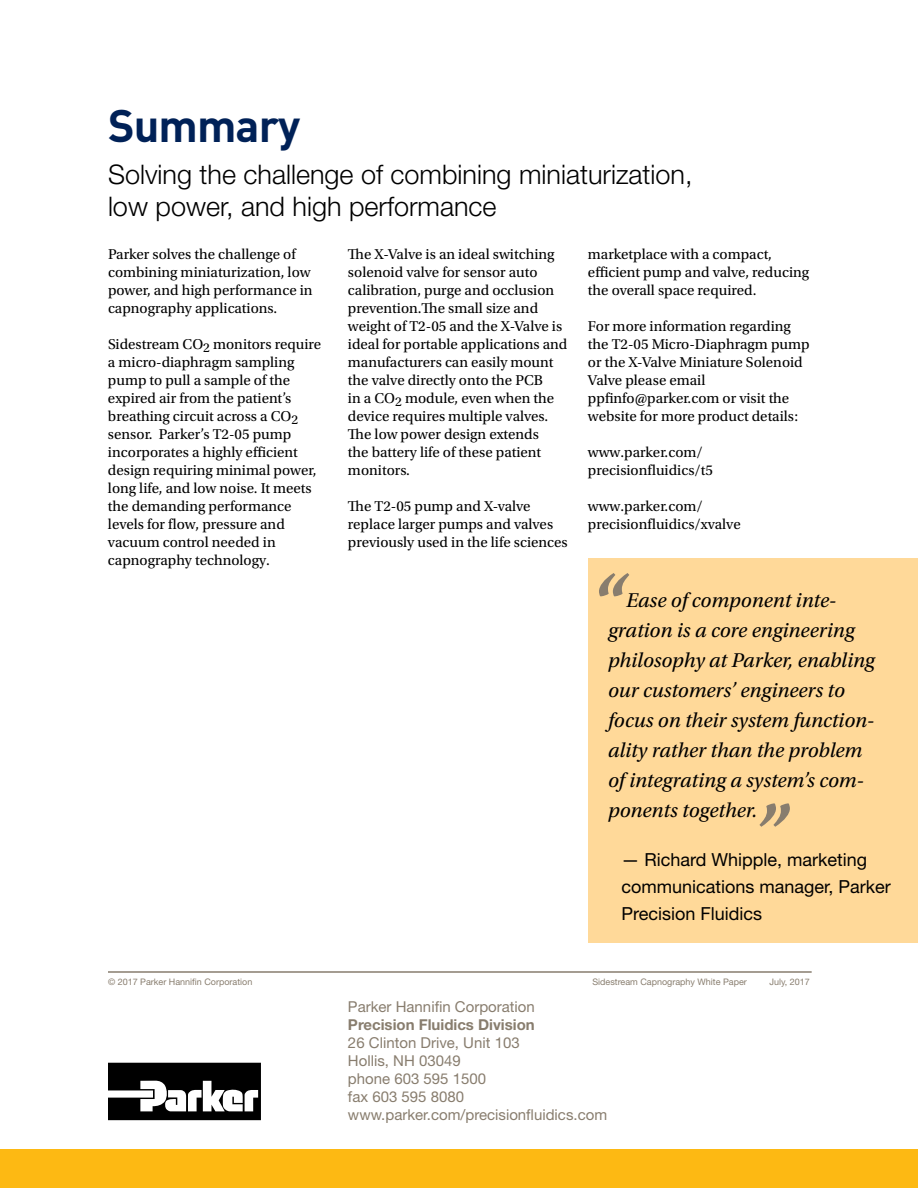
<style>
.page{position:relative;width:918px;height:1188px;background:#fff}
.page>*{position:absolute;margin:0;border:0;box-sizing:border-box;transform-origin:0 0}
.t1{font:italic 700 72px "Utopia Std";color:#887d6e}
.t2{font:700 45px "DINOT";letter-spacing:-.02em;color:#002157}
.t3{font:300 27px/32.4px "Helvetica Neue LT Std";color:#000}
.t4{font:italic 21px/30px "Utopia Std";color:#000}
.t5{font:18px/27px "Helvetica Neue LT Std";color:#000}
.t6{font:15px/18px "Utopia Std";color:#000}
.t7{font:15px/18px "Helvetica Neue LT Std";color:#887d6e}
.t8{font:700 15px "Helvetica Neue LT Std";color:#887d6e}
.t9{font:9px "Helvetica Neue LT Std";color:#887d6e}
</style>
<div class="page">
<div style="left:588px;top:558px;width:330px;height:385px;background:#ffd999"></div>
<div style="left:0;top:1150px;width:918px;height:38px;background:#fdb913"></div>
<hr style="left:108px;top:971px;width:704px;height:2px;background:#887d6e">
<svg style="left:108px;top:1063px;width:153px;height:57px"></svg>
<h2 class="t2" style="left:108px;top:96px;width:194px">Summary</h2>
<h3 class="t3" style="left:108px;top:158px;width:586px">Solving the challenge of combining miniaturization, low power, and high performance</h3>
<p class="t6" style="left:108px;top:245px;width:206px">Parker solves the challenge of combining miniaturization, low power, and high performance in capnography applications.</p>
<p class="t6" style="left:108px;top:335px;width:215px">Sidestream CO<sub>2</sub> monitors require a micro-diaphragm sampling pump to pull a sample of the expired air from the patient’s breathing circuit across a CO<sub>2 </sub>sensor. Parker’s T2-05 pump incorporates a highly efficient design requiring minimal power, long life, and low noise. It meets the demanding performance levels for flow, pressure and vacuum control needed in capnography technology.</p>
<p class="t6" style="left:348px;top:245px;width:221px">The X-Valve is an ideal switching solenoid valve for sensor auto calibration, purge and occlusion prevention.The small size and weight of T2-05 and the X-Valve is ideal for portable applications and manufacturers can easily mount the valve directly onto the PCB<br>in a CO<sub>2</sub> module, even when the device requires multiple valves.<br>The low power design extends<br>the battery life of these patient monitors.</p>
<p class="t6" style="left:348px;top:497px;width:221px">The T2-05 pump and X-valve replace larger pumps and valves previously used in the life sciences</p>
<p class="t6" style="left:588px;top:245px;width:223px">marketplace with a compact, efficient pump and valve, reducing the overall space required.</p>
<p class="t6" style="left:588px;top:317px;width:223px">For more information regarding the T2-05 Micro-Diaphragm pump or the X-Valve Miniature Solenoid<br>Valve please email ppfinfo@parker.com or visit the website for more product details:</p>
<p class="t6" style="left:588px;top:443px;width:127px">www.parker.com/ precisionfluidics/t5</p>
<p class="t6" style="left:588px;top:497px;width:154px">www.parker.com/ precisionfluidics/xvalve</p>
<h1 class="t1" style="left:591px;top:560px;width:34px">“</h1>
<h3 class="t4" style="left:608px;top:585px;width:268px;text-indent:18px">Ease of component inte&shy;gration is a core engineering philosophy at Parker, enabling our customers’ engineers to focus on their system function&shy;ality rather than the problem of integrating a system’s com&shy;ponents together.</h3>
<h1 class="t1" style="left:754px;top:790px;width:34px">”</h1>
<p class="t5" style="left:622px;top:846px;width:247px">— Richard Whipple, marketing</p>
<p class="t5" style="left:622px;top:873px;width:271px">communications manager, Parker<br>Precision Fluidics</p>
<p class="t9" style="left:108px;top:976px;width:146px">© 2017 Parker Hannifin Corporation</p>
<p class="t9" style="left:592px;top:976px;width:156px">Sidestream Capnography White Paper</p>
<p class="t9" style="left:769px;top:976px;width:42px">July, 2017</p>
<p class="t7" style="left:348px;top:997px;width:188px">Parker Hannifin Corporation</p>
<p class="t8" style="left:348px;top:1015px;width:188px">Precision Fluidics Division</p>
<p class="t7" style="left:348px;top:1033px;width:261px">26 Clinton Drive, Unit 103<br>Hollis, NH 03049<br>phone 603 595 1500<br>fax 603 595 8080 www.parker.com/precisionfluidics.com</p>
</div>
